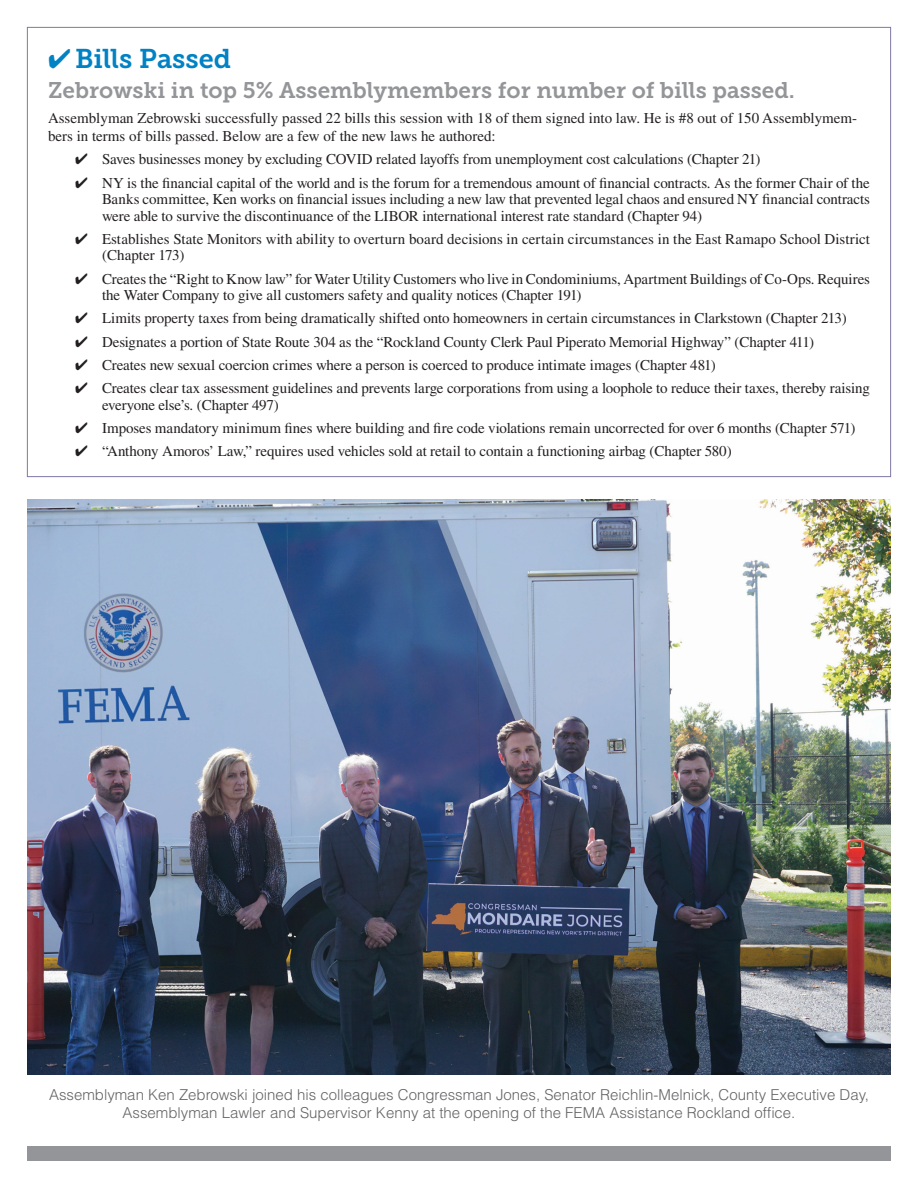
<style>
.page{position:relative;width:918px;height:1188px;background:#fff}
.page>*{position:absolute;margin:0;border:0;box-sizing:border-box;transform-origin:0 0}
.t1{font:27px "Museo Slab 700";color:#0082c4}
.t2{font:22.5px "Museo Slab 700";color:#939598}
.t3{font:15px/16.5px "Times";letter-spacing:-.005em;color:#231f20}
.t4{font:300 15px/18px "Helvetica";color:#636366;text-align:center}
</style>
<div class="page">
<div style="left:27px;top:1147px;width:864px;height:14px;background:#939598"></div>
<img style="left:27px;top:499px;width:864px;height:575px">
<p class="t1" style="left:48px;top:44px;width:185px">✔ Bills Passed</p>
<p class="t2" style="left:48px;top:78px;width:748px">Zebrowski in top 5% Assemblymembers for number of bills passed.</p>
<p class="t3" style="left:48px;top:109px;width:811px;line-height:18px">Assemblyman Zebrowski successfully passed 22 bills this session with 18 of them signed into law. He is #8 out of 150 Assemblymem&shy;bers in terms of bills passed. Below are a few of the new laws he authored:</p>
<p class="t3" style="left:75px;top:151px;width:687px">✔ Saves businesses money by excluding COVID related layoffs from unemployment cost calculations (Chapter 21)</p>
<p class="t3" style="left:102px;top:174px;width:770px;text-align:justify;text-indent:-27px">✔ NY is the financial capital of the world and is the forum for a tremendous amount of financial contracts. As the former Chair of the Banks committee, Ken works on financial issues including a new law that prevented legal chaos and ensured NY financial contracts were able to survive the discontinuance of the LIBOR international interest rate standard (Chapter 94)</p>
<p class="t3" style="left:102px;top:230px;width:770px;text-indent:-27px">✔ Establishes State Monitors with ability to overturn board decisions in certain circumstances in the East Ramapo School District (Chapter 173)</p>
<p class="t3" style="left:102px;top:270px;width:770px;text-indent:-27px">✔ Creates the “Right to Know law” for Water Utility Customers who live in Condominiums, Apartment Buildings of Co-Ops. Requires the Water Company to give all customers safety and quality notices (Chapter 191)</p>
<p class="t3" style="left:75px;top:310px;width:773px">✔ Limits property taxes from being dramatically shifted onto homeowners in certain circumstances in Clarkstown (Chapter 213)</p>
<p class="t3" style="left:75px;top:333px;width:741px">✔ Designates a portion of State Route 304 as the “Rockland County Clerk Paul Piperato Memorial Highway” (Chapter 411)</p>
<p class="t3" style="left:75px;top:356px;width:642px">✔ Creates new sexual coercion crimes where a person is coerced to produce intimate images (Chapter 481)</p>
<p class="t3" style="left:102px;top:380px;width:770px;text-indent:-27px">✔ Creates clear tax assessment guidelines and prevents large corporations from using a loophole to reduce their taxes, thereby raising everyone else’s. (Chapter 497)</p>
<p class="t3" style="left:75px;top:419px;width:782px">✔ Imposes mandatory minimum fines where building and fire code violations remain uncorrected for over 6 months (Chapter 571)</p>
<p class="t3" style="left:75px;top:443px;width:658px">✔ “Anthony Amoros’ Law,” requires used vehicles sold at retail to contain a functioning airbag (Chapter 580)</p>
<p class="t4" style="left:49px;top:1085px;width:822px">Assemblyman Ken Zebrowski joined his colleagues Congressman Jones, Senator Reichlin-Melnick, County Executive Day,<br>Assemblyman Lawler and Supervisor Kenny at the opening of the FEMA Assistance Rockland office.</p>
</div>
